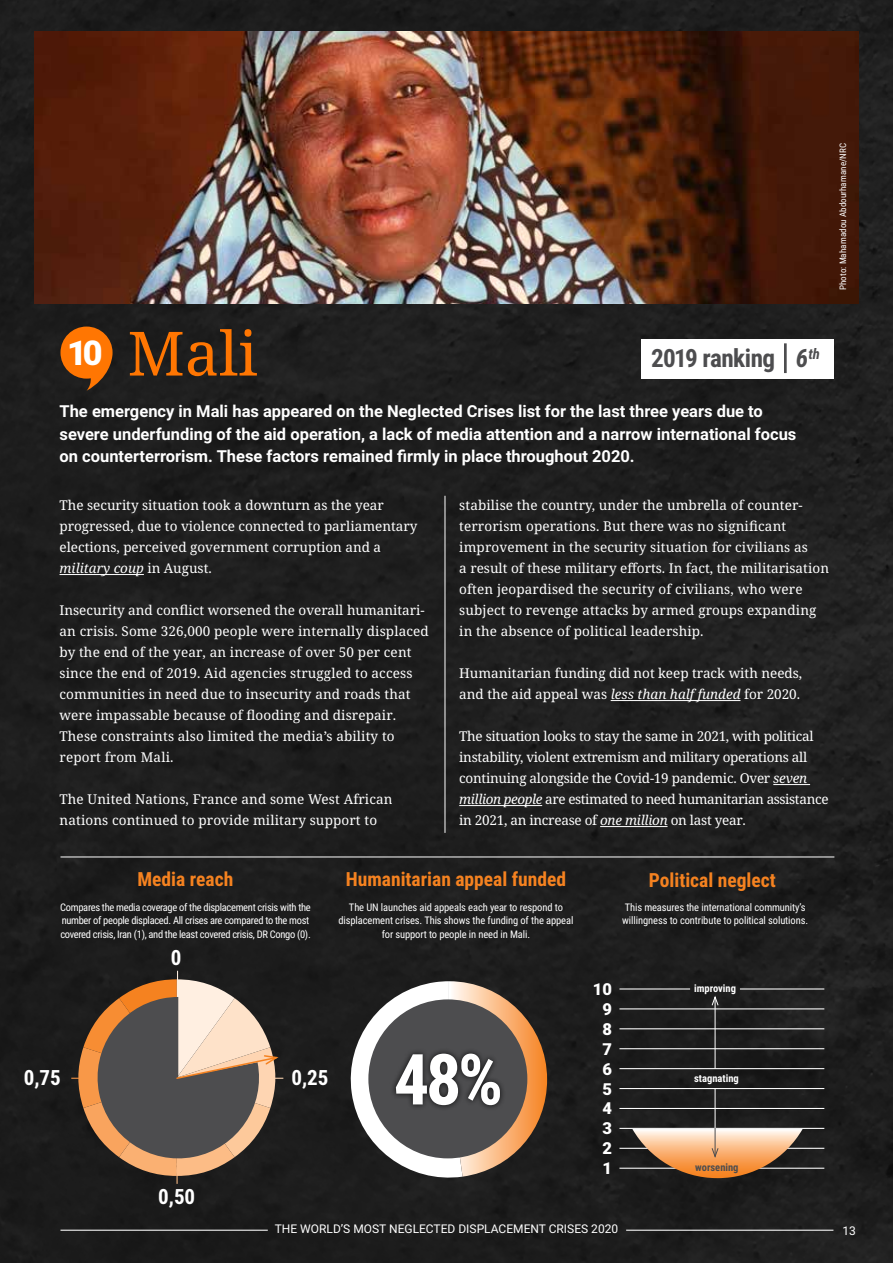
<style>
.page{position:relative;width:893px;height:1263px;background:#1e1e1e}
.page>*{position:absolute;margin:0;border:0;box-sizing:border-box;transform-origin:0 0}
.t1{font:700 70.5px "Roboto Condensed";color:#fff}
.t2{font:61.05px "Noto Serif";color:#ff7602}
.t3{font:700 25.2px "Roboto Condensed";letter-spacing:-.02em;color:#4d4d4f}
.t4{font:700 21px "Roboto Condensed";color:#fff}
.t5{font:700 19.5px "Roboto Condensed";color:#f58220}
.t6{font:700 16.5px/22.5px "Roboto";color:#fff}
.t7{font:900 16.5px/19.8px "Roboto";color:#fff;text-align:center}
.t8{font:13.5px/21px "Noto Serif";letter-spacing:.01em;color:#fff}
.t9{font:13.5px/21px "Noto Serif";letter-spacing:-.02em;color:#fff}
.t10{font:12px "Roboto";color:#fff}
.t11{font:10.5px/13.5px "Roboto Condensed";letter-spacing:-.01em;color:#fff}
.t12{font:10.5px/13.5px "Roboto Condensed";letter-spacing:-.03em;color:#fff}
.t13{font:700 10.5px "Roboto Condensed";color:#fff}
.t14{font:700 10.5px "Roboto Condensed";color:#4d4d4f}
.t15{font:9px "Roboto Condensed";letter-spacing:.01em;color:#fff}
.s1{font-style:italic}
</style>
<div class="page">
<hr style="left:626px;top:1230px;width:207px;height:1px;background:#fff">
<hr style="left:60px;top:1230px;width:208px;height:1px;background:#fff">
<hr style="left:60px;top:857px;width:774px;height:1px;background:#fff">
<svg style="left:60px;top:327px;width:53px;height:64px;background:#b2580b"></svg>
<svg style="left:344px;top:981px;width:203px;height:203px"></svg>
<hr style="left:60px;top:574px;width:84px;height:1px;background:#fff">
<hr style="left:611px;top:700px;width:129px;height:1px;background:#fff">
<hr style="left:773px;top:784px;width:37px;height:1px;background:#fff">
<hr style="left:459px;top:805px;width:83px;height:1px;background:#fff">
<hr style="left:600px;top:826px;width:67px;height:1px;background:#fff">
<hr style="left:445px;top:496px;width:1px;height:337px;background:#fff">
<img style="left:34px;top:31px;width:825px;height:272px">
<div style="left:368px;top:999px;width:159px;height:159px;background:#4d4d4f;border-radius:50%"></div>
<hr style="left:619px;top:1028px;width:205px;height:1px;background:#fff">
<hr style="left:619px;top:1068px;width:205px;height:1px;background:#fff">
<hr style="left:619px;top:1108px;width:205px;height:1px;background:#fff">
<hr style="left:619px;top:1008px;width:205px;height:1px;background:#fff">
<hr style="left:619px;top:1048px;width:205px;height:1px;background:#fff">
<hr style="left:619px;top:1088px;width:205px;height:1px;background:#fff">
<hr style="left:619px;top:1128px;width:205px;height:1px;background:#fff">
<hr style="left:619px;top:1148px;width:205px;height:1px;background:#fff">
<hr style="left:619px;top:1168px;width:205px;height:1px;background:#fff">
<hr style="left:715px;top:997px;width:1px;height:72px;background:#fff">
<svg style="left:711px;top:996px;width:8px;height:10px"></svg>
<hr style="left:715px;top:1088px;width:1px;height:40px;background:#fff">
<svg style="left:632px;top:1128px;width:171px;height:50px;background:#bd936f"></svg>
<div style="left:641px;top:339px;width:192px;height:39px;background:#fff"></div>
<hr style="left:784px;top:343px;width:3px;height:30px;background:#4d4d4f">
<div style="left:390px;top:1047px;width:116px;height:64px;background:#000;opacity:.8"></div>
<svg style="left:71px;top:971px;width:212px;height:213px;background:#746254"></svg>
<hr style="left:619px;top:988px;width:71px;height:1px;background:#fff">
<hr style="left:740px;top:988px;width:84px;height:1px;background:#fff">
<p class="t15" style="left:836px;top:290px;width:148px;rotate:-90deg">Photo: Mahamadou Abdourhamane/NRC</p>
<h2 class="t2" style="left:67px;top:312px;width:192px"><sup>10</sup> Mali</h2>
<h3 class="t3" style="left:651px;top:340px;width:170px">2019 ranking <span class="s1">6</span><sup>th</sup></h3>
<p class="t6" style="left:60px;top:399px;width:738px">The emergency in Mali has appeared on the Neglected Crises list for the last three years due to severe underfunding of the aid operation, a lack of media attention and a narrow international focus on counterterrorism. These factors remained firmly in place throughout 2020.</p>
<p class="t8" style="left:60px;top:495px;width:359px">The security situation took a downturn as the year progressed, due to violence connected to parliamentary elections, perceived government corruption and a <span class="s1">military coup</span> in August.</p>
<p class="t8" style="left:60px;top:600px;width:371px">Insecurity and conflict worsened the overall humanitari&shy;an crisis. Some 326,000 people were internally displaced by the end of the year, an increase of over 50 per cent since the end of 2019. Aid agencies struggled to access communities in need due to insecurity and roads that were impassable because of flooding and disrepair.<br>These constraints also limited the media’s ability to report from Mali.</p>
<p class="t8" style="left:60px;top:789px;width:335px">The United Nations, France and some West African nations continued to provide military support to</p>
<p class="t8" style="left:459px;top:495px;width:371px">stabilise the country, under the umbrella of counter&shy;terrorism operations. But there was no significant improvement in the security situation for civilians as<br>a result of these military efforts. In fact, the militarisation often jeopardised the security of civilians, who were subject to revenge attacks by armed groups expanding in the absence of political leadership.</p>
<p class="t8" style="left:459px;top:663px;width:345px">Humanitarian funding did not keep track with needs, and the aid appeal was <span class="s1">less than half funded</span> for 2020.</p>
<p class="t9" style="left:459px;top:726px;width:371px">The situation looks to stay the same in 2021, with political instability, violent extremism and military operations all continuing alongside the Covid-19 pandemic. Over <span class="s1">seven million people</span> are estimated to need humanitarian assistance in 2021, an increase of <span class="s1">one million</span> on last year.</p>
<h3 class="t5" style="left:138px;top:866px;width:97px">Media reach</h3>
<h3 class="t5" style="left:346px;top:866px;width:222px">Humanitarian appeal funded</h3>
<h3 class="t5" style="left:649px;top:866px;width:128px">Political neglect</h3>
<p class="t12" style="left:60px;top:900px;width:252px">Compares the media coverage of the displacement crisis with the number of people displaced. All crises are compared to the most covered crisis, Iran (1), and the least covered crisis, DR Congo (0).</p>
<h3 class="t4" style="left:171px;top:942px;width:12px">0</h3>
<p class="t11" style="left:338px;top:900px;width:236px;text-align:center">The UN launches aid appeals each year to respond to displacement crises. This shows the funding of the appeal for support to people in need in Mali.</p>
<h3 class="t4" style="left:24px;top:1062px;width:39px">0,75</h3>
<h3 class="t4" style="left:291px;top:1062px;width:39px">0,25</h3>
<h3 class="t4" style="left:158px;top:1182px;width:39px">0,50</h3>
<h1 class="t1" style="left:394px;top:1030px;width:111px">48%</h1>
<p class="t11" style="left:622px;top:900px;width:187px">This measures the international community’s willingness to contribute to political solutions.</p>
<p class="t7" style="left:593px;top:979px;width:21px">10<br>9<br>8<br>7<br>6<br>5<br>4<br>3<br>2<br>1</p>
<p class="t13" style="left:694px;top:981px;width:43px">improving</p>
<p class="t13" style="left:694px;top:1071px;width:46px">stagnating</p>
<p class="t14" style="left:695px;top:1159px;width:45px">worsening</p>
<p class="t10" style="left:275px;top:1220px;width:345px">THE WORLD’S MOST NEGLECTED DISPLACEMENT CRISES 2020</p>
<p class="t10" style="left:842px;top:1222px;width:15px">13</p>
</div>
